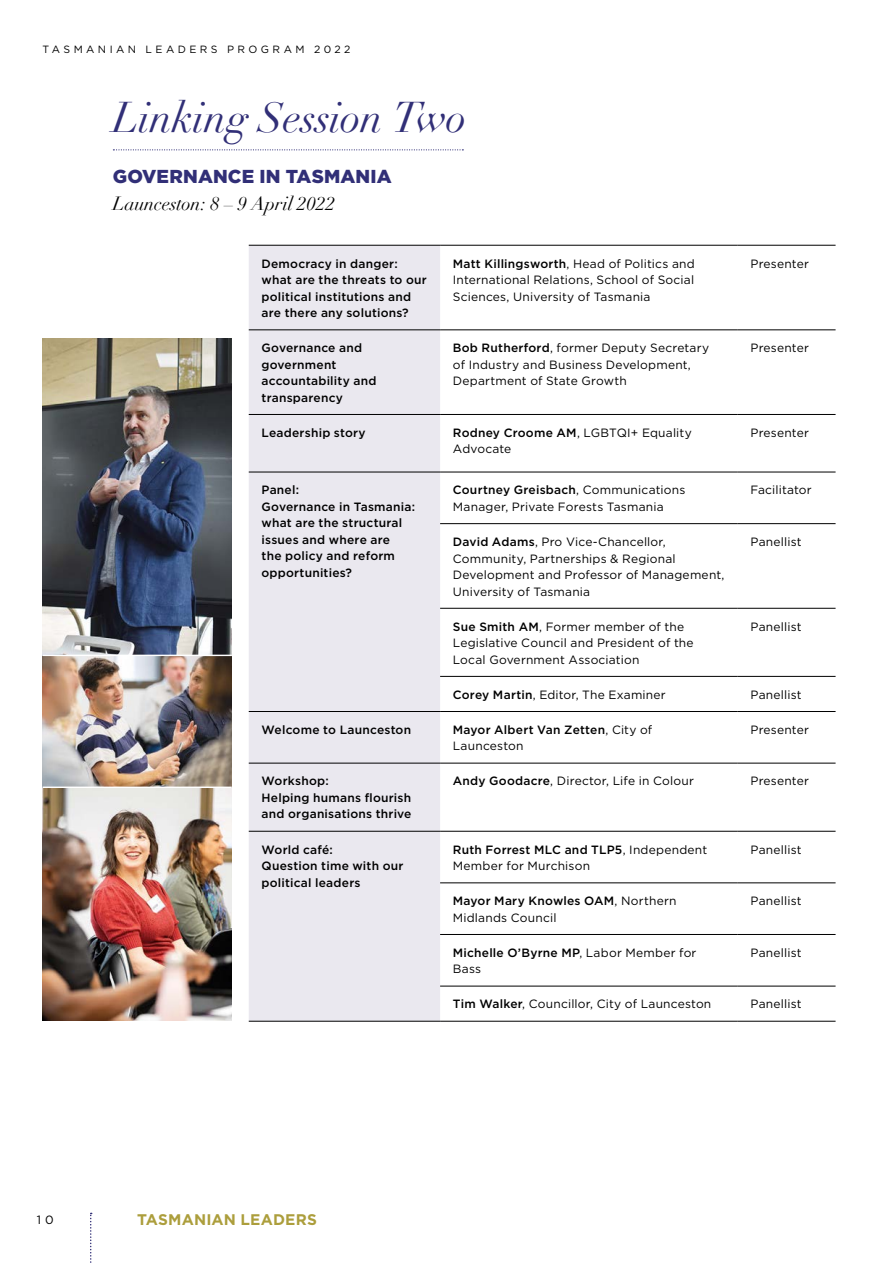
<style>
.page{position:relative;width:893px;height:1263px;background:#fff}
.page>*{position:absolute;margin:0;border:0;box-sizing:border-box;transform-origin:0 0}
.TLY_HEADING{font:italic 42px "Didot";letter-spacing:-.015em;color:#312f77}
.MAIN_YB{font:italic 18.75px "Didot";color:#000}
.MAIN_YB-2{font:900 18.75px "Gotham";letter-spacing:.005em;color:#312f77}
.t1{font:700 15.45px "Gotham";letter-spacing:.01em;color:#ac9e3c}
.MAIN_YB-3{font:12px/16.5px "Gotham";letter-spacing:.015em;color:#000}
.MAIN_YB-4{font:500 12px/16.5px "Gotham";letter-spacing:.02em;color:#000}
.Graduate_name{font:10.5px "Gotham";letter-spacing:.325em;color:#000}
.s1{font-weight:500}
.s2{font-weight:400}
</style>
<div class="page">
<svg style="left:90px;top:1213px;width:2px;height:50px"></svg>
<img style="left:43px;top:338px;width:189px;height:682px">
<svg style="left:113px;top:149px;width:350px;height:1px"></svg>
<div style="left:249px;top:246px;width:191px;height:775px;background:#eae8ef"></div>
<hr style="left:249px;top:245px;width:191px;height:1px;background:#000">
<hr style="left:440px;top:245px;width:298px;height:1px;background:#000">
<hr style="left:738px;top:245px;width:98px;height:1px;background:#000">
<hr style="left:249px;top:330px;width:191px;height:1px;background:#000">
<hr style="left:440px;top:330px;width:298px;height:1px;background:#000">
<hr style="left:738px;top:330px;width:98px;height:1px;background:#000">
<hr style="left:249px;top:414px;width:191px;height:1px;background:#000">
<hr style="left:440px;top:414px;width:298px;height:1px;background:#000">
<hr style="left:738px;top:414px;width:98px;height:1px;background:#000">
<hr style="left:249px;top:472px;width:191px;height:1px;background:#000">
<hr style="left:440px;top:472px;width:298px;height:1px;background:#000">
<hr style="left:738px;top:472px;width:98px;height:1px;background:#000">
<hr style="left:440px;top:523px;width:298px;height:1px;background:#000">
<hr style="left:738px;top:523px;width:98px;height:1px;background:#000">
<hr style="left:440px;top:608px;width:298px;height:1px;background:#000">
<hr style="left:738px;top:608px;width:98px;height:1px;background:#000">
<hr style="left:440px;top:676px;width:298px;height:1px;background:#000">
<hr style="left:738px;top:676px;width:98px;height:1px;background:#000">
<hr style="left:249px;top:711px;width:191px;height:1px;background:#000">
<hr style="left:440px;top:711px;width:298px;height:1px;background:#000">
<hr style="left:738px;top:711px;width:98px;height:1px;background:#000">
<hr style="left:249px;top:763px;width:191px;height:1px;background:#000">
<hr style="left:440px;top:763px;width:298px;height:1px;background:#000">
<hr style="left:738px;top:763px;width:98px;height:1px;background:#000">
<hr style="left:249px;top:831px;width:191px;height:1px;background:#000">
<hr style="left:440px;top:831px;width:298px;height:1px;background:#000">
<hr style="left:738px;top:831px;width:98px;height:1px;background:#000">
<hr style="left:440px;top:882px;width:298px;height:1px;background:#000">
<hr style="left:738px;top:882px;width:98px;height:1px;background:#000">
<hr style="left:440px;top:934px;width:298px;height:1px;background:#000">
<hr style="left:738px;top:934px;width:98px;height:1px;background:#000">
<hr style="left:440px;top:986px;width:298px;height:1px;background:#000">
<hr style="left:738px;top:986px;width:98px;height:1px;background:#000">
<hr style="left:249px;top:1021px;width:191px;height:1px;background:#000">
<hr style="left:440px;top:1021px;width:298px;height:1px;background:#000">
<hr style="left:738px;top:1021px;width:98px;height:1px;background:#000">
<hr style="left:43px;top:655px;width:189px;height:1px;background:#fff">
<hr style="left:43px;top:786px;width:189px;height:2px;background:#fff">
<p class="Graduate_name" style="left:43px;top:43px;width:310px">TASMANIAN LEADERS PROGRAM 2022</p>
<p class="TLY_HEADING" style="left:113px;top:91px;width:355px">Linking Session Two</p>
<p class="MAIN_YB-2" style="left:113px;top:163px;width:280px">GOVERNANCE IN TASMANIA</p>
<p class="MAIN_YB" style="left:113px;top:192px;width:224px">Launceston: 8 – 9 April 2022</p>
<p class="MAIN_YB-4" style="left:261px;top:255px;width:167px">Democracy in danger: what are the threats to our political institutions and are there any solutions?</p>
<p class="MAIN_YB-3" style="left:453px;top:255px;width:243px;text-align:justify"><span class="s1">Matt Killingsworth</span>, Head of Politics and International Relations, School of Social Sciences, University of Tasmania</p>
<p class="MAIN_YB-3" style="left:750px;top:255px;width:60px">Presenter</p>
<p class="MAIN_YB-4" style="left:261px;top:340px;width:116px">Governance and government accountability and transparency</p>
<p class="MAIN_YB-3" style="left:453px;top:339px;width:258px"><span class="s1">Bob Rutherford</span>, former Deputy Secretary of Industry and Business Development,<br>Department of State Growth</p>
<p class="MAIN_YB-3" style="left:750px;top:339px;width:60px">Presenter</p>
<p class="MAIN_YB-4" style="left:261px;top:424px;width:106px">Leadership story</p>
<p class="MAIN_YB-3" style="left:453px;top:424px;width:240px"><span class="s1">Rodney Croome AM</span>, LGBTQI+ Equality<br>Advocate</p>
<p class="MAIN_YB-3" style="left:750px;top:424px;width:60px">Presenter</p>
<p class="MAIN_YB-4" style="left:261px;top:482px;width:155px">Panel:<br>Governance in Tasmania: what are the structural issues and where are<br>the policy and reform opportunities?</p>
<p class="MAIN_YB-3" style="left:453px;top:482px;width:234px"><span class="s1">Courtney Greisbach</span>, Communications<br>Manager, Private Forests Tasmania</p>
<p class="MAIN_YB-3" style="left:750px;top:482px;width:63px">Facilitator</p>
<p class="MAIN_YB-3" style="left:453px;top:533px;width:273px"><span class="s1">David Adams</span>, Pro Vice-Chancellor, Community, Partnerships &amp; Regional Development and Professor of Management, University of Tasmania</p>
<p class="MAIN_YB-3" style="left:750px;top:533px;width:53px">Panellist</p>
<p class="MAIN_YB-3" style="left:453px;top:618px;width:242px"><span class="s1">Sue Smith AM</span>, Former member of the<br>Legislative Council and President of the<br>Local Government Association</p>
<p class="MAIN_YB-3" style="left:750px;top:618px;width:53px">Panellist</p>
<p class="MAIN_YB-3" style="left:453px;top:686px;width:214px"><span class="s1">Corey Martin</span>, Editor, The Examiner</p>
<p class="MAIN_YB-3" style="left:750px;top:686px;width:53px">Panellist</p>
<p class="MAIN_YB-4" style="left:261px;top:721px;width:151px">Welcome to Launceston</p>
<p class="MAIN_YB-4" style="left:453px;top:721px;width:201px">Mayor Albert Van Zetten<span class="s2">, City of<br>Launceston</span></p>
<p class="MAIN_YB-3" style="left:750px;top:721px;width:60px">Presenter</p>
<p class="MAIN_YB-4" style="left:261px;top:773px;width:152px">Workshop:<br>Helping humans flourish and organisations thrive</p>
<p class="MAIN_YB-3" style="left:453px;top:773px;width:242px"><span class="s1">Andy Goodacre</span>, Director, Life in Colour</p>
<p class="MAIN_YB-3" style="left:750px;top:773px;width:60px">Presenter</p>
<p class="MAIN_YB-4" style="left:262px;top:841px;width:143px">World café:<br>Question time with our political leaders</p>
<p class="MAIN_YB-3" style="left:453px;top:841px;width:256px"><span class="s1">Ruth Forrest MLC and TLP5</span>, Independent<br>Member for Murchison</p>
<p class="MAIN_YB-3" style="left:750px;top:841px;width:53px">Panellist</p>
<p class="MAIN_YB-3" style="left:453px;top:892px;width:225px"><span class="s1">Mayor Mary Knowles OAM</span>, Northern<br>Midlands Council</p>
<p class="MAIN_YB-3" style="left:750px;top:892px;width:53px">Panellist</p>
<p class="MAIN_YB-3" style="left:453px;top:944px;width:245px"><span class="s1">Michelle O’Byrne MP</span>, Labor Member for<br>Bass</p>
<p class="MAIN_YB-3" style="left:750px;top:944px;width:53px">Panellist</p>
<p class="MAIN_YB-3" style="left:453px;top:996px;width:260px"><span class="s1">Tim Walker</span>, Councillor, City of Launceston</p>
<p class="MAIN_YB-3" style="left:750px;top:996px;width:53px">Panellist</p>
<p class="MAIN_YB-3" style="left:37px;top:1211px;width:18px">1 0</p>
<p class="t1" style="left:137px;top:1209px;width:181px">TASMANIAN LEADERS</p>
</div>
